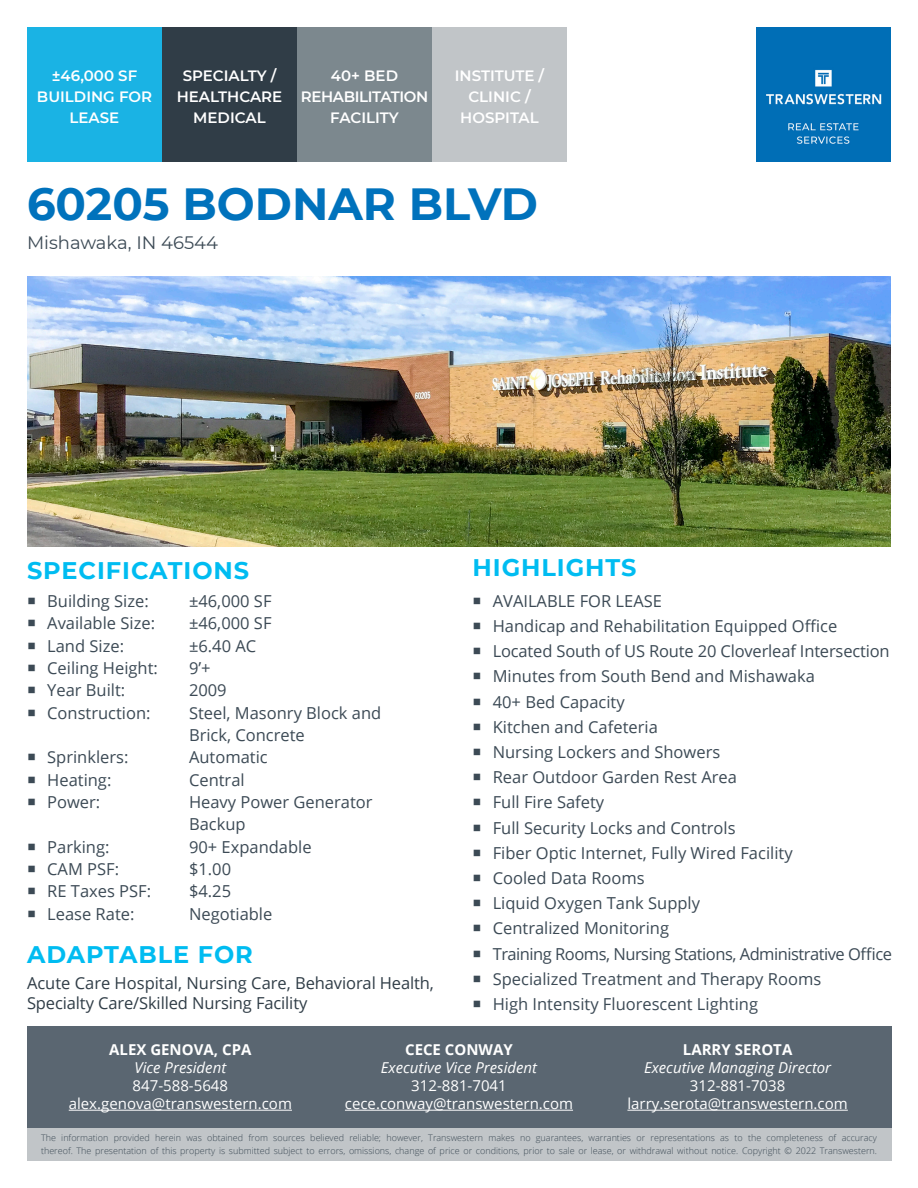
<style>
.page{position:relative;width:918px;height:1188px;background:#fff}
.page>*{position:absolute;margin:0;border:0;box-sizing:border-box;transform-origin:0 0}
.t1{font:700 45px "Montserrat";color:#0072bc}
.t2{font:700 24px "Montserrat";letter-spacing:.04em;color:#00bcf1}
.t3{font:18px "Montserrat";color:#3c4a55}
.t4{font:16.5px/22.4px "Open Sans";color:#3c4a55}
.t5{font:16.5px/20.2px "Open Sans";letter-spacing:-.005em;color:#303d47}
.t6{font:16.5px "Open Sans";letter-spacing:-.03em;color:#3c4a55}
.t7{font:15px/18px "Open Sans";color:#fff;text-align:center}
.t8{font:600 15px/21px "Montserrat";color:#fff;text-align:center}
.t9{font:italic 15px "Open Sans";color:#fff}
.t10{font:700 15px "Open Sans";color:#fff}
.t11{font:600 15px/21px "Montserrat";letter-spacing:-.025em;color:#fff;text-align:center}
.t12{font:300 9px/13.5px "Open Sans";color:#3c4a55}
</style>
<div class="page">
<img style="left:756px;top:27px;width:135px;height:135px">
<div style="left:297px;top:27px;width:135px;height:135px;background:#7c888e"></div>
<div style="left:432px;top:27px;width:135px;height:135px;background:#c1c5c8"></div>
<div style="left:27px;top:1026px;width:864px;height:103px;background:#5a6671"></div>
<div style="left:27px;top:1129px;width:864px;height:32px;background:#c1c5c8"></div>
<hr style="left:69px;top:1110px;width:223px;height:1px;background:#fff">
<hr style="left:345px;top:1110px;width:228px;height:1px;background:#fff">
<hr style="left:627px;top:1110px;width:221px;height:1px;background:#fff">
<div style="left:27px;top:27px;width:135px;height:135px;background:#1ab3e4"></div>
<div style="left:162px;top:27px;width:135px;height:135px;background:#303d47"></div>
<img style="left:27px;top:276px;width:864px;height:271px">
<p class="t8" style="left:37px;top:64px;width:117px">±46,000 SF<br>BUILDING FOR<br>LEASE</p>
<p class="t8" style="left:177px;top:64px;width:107px">SPECIALTY /<br>HEALTHCARE<br>MEDICAL</p>
<p class="t11" style="left:301px;top:64px;width:129px">40+ BED<br>REHABILITATION<br>FACILITY</p>
<p class="t8" style="left:455px;top:64px;width:91px">INSTITUTE /<br>CLINIC /<br>HOSPITAL</p>
<h1 class="t1" style="left:27px;top:172px;width:513px">60205 BODNAR BLVD</h1>
<p class="t3" style="left:27px;top:230px;width:193px">Mishawaka, IN 46544</p>
<h3 class="t2" style="left:27px;top:553px;width:224px">SPECIFICATIONS</h3>
<p class="t4" style="left:47px;top:589px;width:103px">Building Size:</p>
<p class="t4" style="left:189px;top:589px;width:84px">±46,000 SF</p>
<p class="t4" style="left:47px;top:612px;width:109px">Available Size:</p>
<p class="t4" style="left:189px;top:612px;width:84px">±46,000 SF</p>
<p class="t4" style="left:47px;top:634px;width:78px">Land Size:</p>
<p class="t4" style="left:189px;top:634px;width:69px">±6.40 AC</p>
<p class="t4" style="left:47px;top:656px;width:112px">Ceiling Height:</p>
<p class="t4" style="left:189px;top:656px;width:23px">9’+</p>
<p class="t4" style="left:47px;top:679px;width:80px">Year Built:</p>
<p class="t4" style="left:189px;top:679px;width:39px">2009</p>
<p class="t4" style="left:47px;top:701px;width:105px">Construction:</p>
<p class="t4" style="left:189px;top:701px;width:194px">Steel, Masonry Block and<br>Brick, Concrete</p>
<p class="t4" style="left:47px;top:746px;width:83px">Sprinklers:</p>
<p class="t4" style="left:189px;top:746px;width:80px">Automatic</p>
<p class="t4" style="left:47px;top:768px;width:66px">Heating:</p>
<p class="t4" style="left:189px;top:768px;width:57px">Central</p>
<p class="t4" style="left:47px;top:790px;width:55px">Power:</p>
<p class="t4" style="left:189px;top:790px;width:185px">Heavy Power Generator<br>Backup</p>
<p class="t4" style="left:47px;top:835px;width:64px">Parking:</p>
<p class="t4" style="left:189px;top:835px;width:124px">90+ Expandable</p>
<p class="t4" style="left:47px;top:857px;width:73px">CAM PSF:</p>
<p class="t4" style="left:189px;top:857px;width:44px">$1.00</p>
<p class="t4" style="left:47px;top:880px;width:105px">RE Taxes PSF:</p>
<p class="t4" style="left:189px;top:880px;width:44px">$4.25</p>
<p class="t4" style="left:47px;top:902px;width:89px">Lease Rate:</p>
<p class="t4" style="left:189px;top:902px;width:85px">Negotiable</p>
<h3 class="t2" style="left:27px;top:937px;width:227px">ADAPTABLE FOR</h3>
<p class="t5" style="left:27px;top:972px;width:409px">Acute Care Hospital, Nursing Care, Behavioral Health,<br>Specialty Care/Skilled Nursing Facility</p>
<h3 class="t2" style="left:473px;top:550px;width:166px">HIGHLIGHTS</h3>
<p class="t4" style="left:493px;top:589px;width:171px">AVAILABLE FOR LEASE</p>
<p class="t4" style="left:493px;top:614px;width:346px">Handicap and Rehabilitation Equipped Office</p>
<p class="t4" style="left:493px;top:640px;width:398px">Located South of US Route 20 Cloverleaf Intersection</p>
<p class="t4" style="left:493px;top:665px;width:324px">Minutes from South Bend and Mishawaka</p>
<p class="t4" style="left:493px;top:690px;width:133px">40+ Bed Capacity</p>
<p class="t4" style="left:493px;top:715px;width:167px">Kitchen and Cafeteria</p>
<p class="t4" style="left:493px;top:740px;width:229px">Nursing Lockers and Showers</p>
<p class="t4" style="left:493px;top:766px;width:246px">Rear Outdoor Garden Rest Area</p>
<p class="t4" style="left:493px;top:791px;width:113px">Full Fire Safety</p>
<p class="t4" style="left:493px;top:816px;width:244px">Full Security Locks and Controls</p>
<p class="t4" style="left:493px;top:841px;width:301px">Fiber Optic Internet, Fully Wired Facility</p>
<p class="t4" style="left:493px;top:866px;width:154px">Cooled Data Rooms</p>
<p class="t4" style="left:493px;top:892px;width:209px">Liquid Oxygen Tank Supply</p>
<p class="t4" style="left:493px;top:917px;width:178px">Centralized Monitoring</p>
<p class="t6" style="left:493px;top:942px;width:401px">Training Rooms, Nursing Stations, Administrative Office</p>
<p class="t4" style="left:493px;top:967px;width:330px">Specialized Treatment and Therapy Rooms</p>
<p class="t4" style="left:493px;top:992px;width:267px">High Intensity Fluorescent Lighting</p>
<p class="t10" style="left:109px;top:1039px;width:144px">ALEX GENOVA, CPA</p>
<p class="t9" style="left:135px;top:1057px;width:93px">Vice President</p>
<p class="t7" style="left:69px;top:1076px;width:225px">847-588-5648 alex.genova@transwestern.com</p>
<p class="t10" style="left:405px;top:1039px;width:109px">CECE CONWAY</p>
<p class="t9" style="left:381px;top:1057px;width:158px">Executive Vice President</p>
<p class="t7" style="left:345px;top:1076px;width:230px">312-881-7041 cece.conway@transwestern.com</p>
<p class="t10" style="left:683px;top:1039px;width:111px">LARRY SEROTA</p>
<p class="t9" style="left:644px;top:1057px;width:189px">Executive Managing Director</p>
<p class="t7" style="left:627px;top:1076px;width:222px">312-881-7038 larry.serota@transwestern.com</p>
<p class="t12" style="left:41px;top:1130px;width:837px">The information provided herein was obtained from sources believed reliable; however, Transwestern makes no guarantees, warranties or representations as to the completeness of accuracy thereof. The presentation of this property is submitted subject to errors, omissions, change of price or conditions, prior to sale or lease, or withdrawal without notice. Copyright © 2022 Transwestern.</p>
</div>
